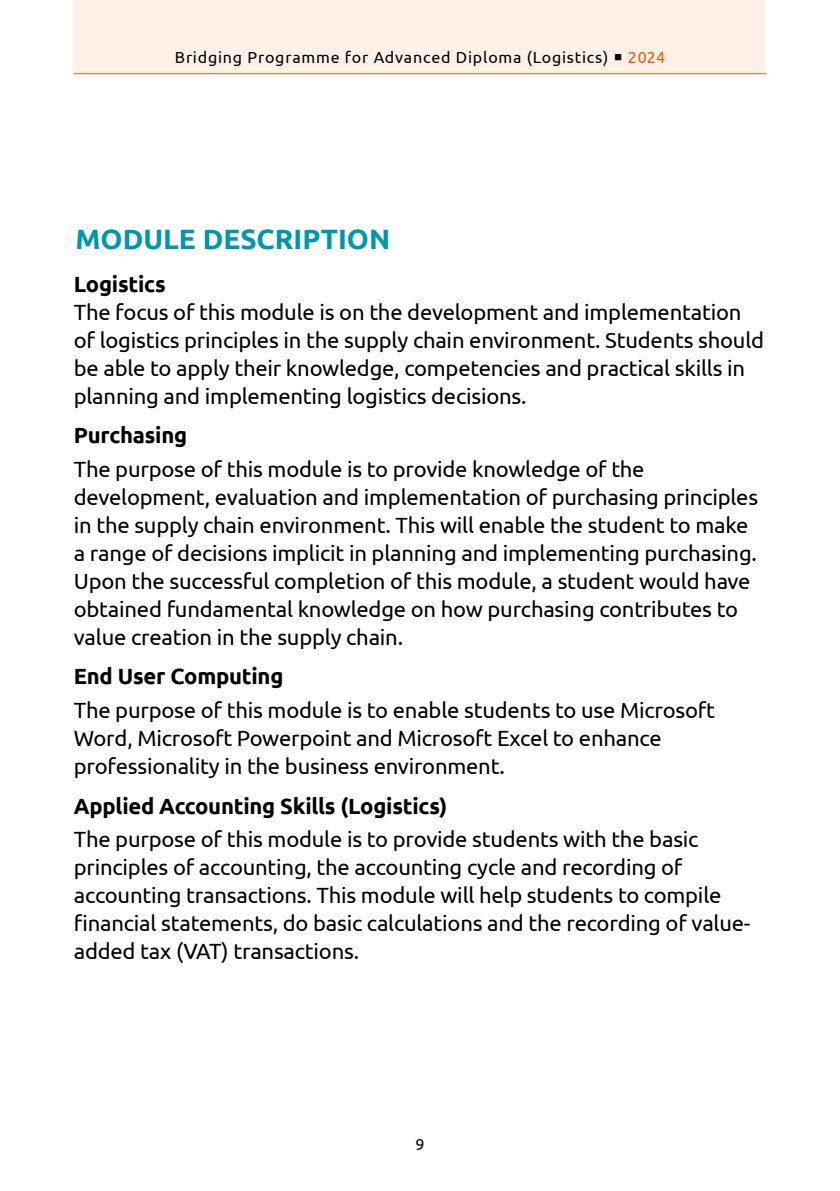
<style>
.page{position:relative;width:840px;height:1191px;background:#fff}
.page>*{position:absolute;margin:0;border:0;box-sizing:border-box;transform-origin:0 0}
.t1{font:700 28px "Ubuntu";color:#0098a9}
.t2{font:22px/28px "Ubuntu";letter-spacing:-.01em;color:#000}
.t3{font:700 22px "Ubuntu";letter-spacing:-.01em;color:#000}
.t4{font:16px "Ubuntu";letter-spacing:.05em;color:#000}
.s1{color:#ea5b0b}
</style>
<div class="page">
<div style="left:74px;top:0;width:691px;height:73px;background:#fef1e7"></div>
<hr style="left:74px;top:73px;width:691px;height:1px;background:#ea5b0b">
<p class="t4" style="left:175px;top:48px;width:491px">Bridging Programme for Advanced Diploma (Logistics) ○ <span class="s1">2024</span></p>
<p class="t1" style="left:75px;top:222px;width:316px">MODULE DESCRIPTION</p>
<p class="t3" style="left:74px;top:271px;width:93px">Logistics</p>
<p class="t2" style="left:74px;top:297px;width:691px">The focus of this module is on the development and implementation of logistics principles in the supply chain environment. Students should be able to apply their knowledge, competencies and practical skills in planning and implementing logistics decisions.</p>
<p class="t3" style="left:74px;top:422px;width:115px">Purchasing</p>
<p class="t2" style="left:74px;top:454px;width:685px">The purpose of this module is to provide knowledge of the development, evaluation and implementation of purchasing principles in the supply chain environment. This will enable the student to make a range of decisions implicit in planning and implementing purchasing.<br>Upon the successful completion of this module, a student would have obtained fundamental knowledge on how purchasing contributes to value creation in the supply chain.</p>
<p class="t3" style="left:74px;top:663px;width:211px">End User Computing</p>
<p class="t2" style="left:74px;top:695px;width:642px">The purpose of this module is to enable students to use Microsoft<br>Word, Microsoft Powerpoint and Microsoft Excel to enhance professionality in the business environment.</p>
<p class="t3" style="left:74px;top:792px;width:375px">Applied Accounting Skills (Logistics)</p>
<p class="t2" style="left:74px;top:824px;width:677px">The purpose of this module is to provide students with the basic principles of accounting, the accounting cycle and recording of accounting transactions. This module will help students to compile financial statements, do basic calculations and the recording of value&shy;added tax (VAT) transactions.</p>
<p class="t4" style="left:415px;top:1134px;width:11px">9</p>
</div>
